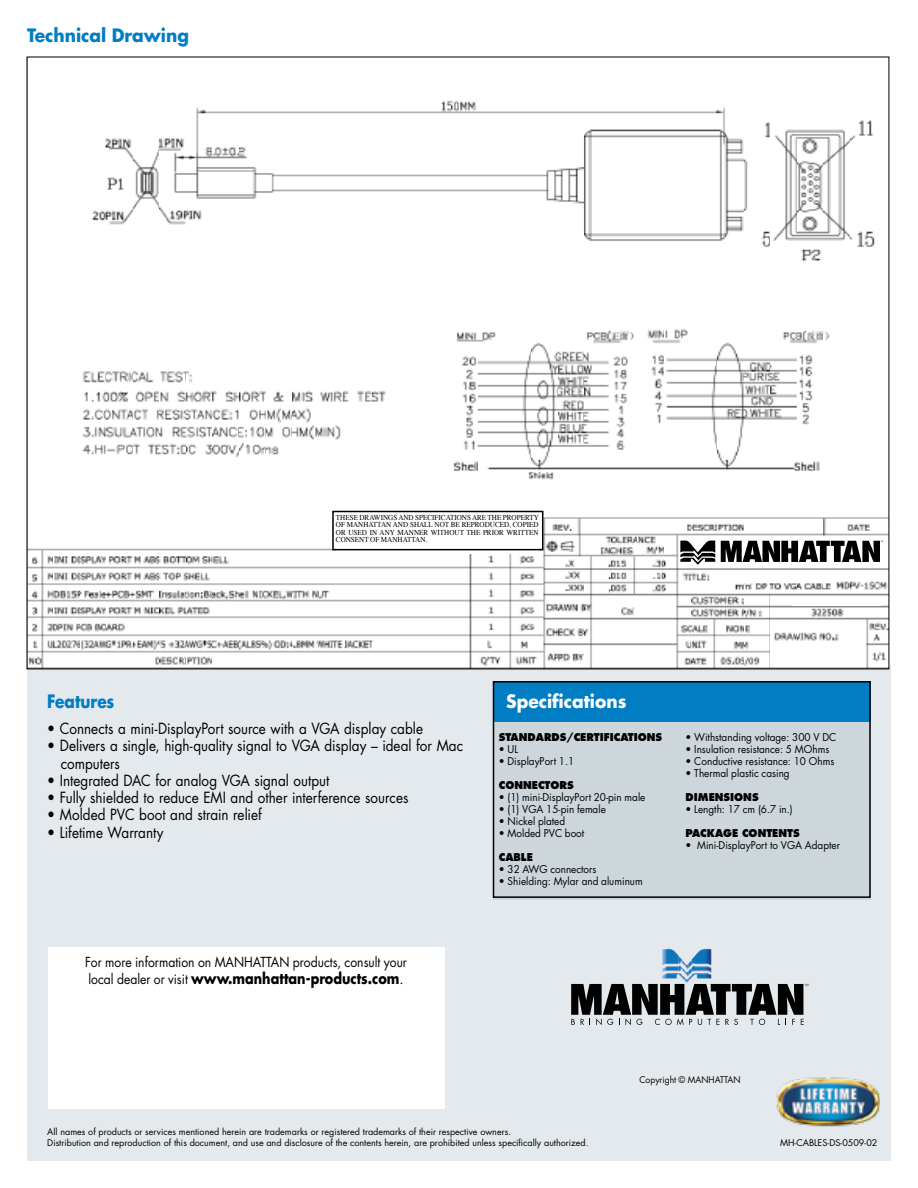
<style>
.page{position:relative;width:918px;height:1188px;background:#fff}
.page>*{position:absolute;margin:0;border:0;box-sizing:border-box;transform-origin:0 0}
.t1{font:700 18px "Futura Std";color:#007dc3;scale:.95 1}
.t2{font:700 18px "Futura Std";color:#fff;scale:.95 1}
.t3{font:700 18px "Futura Std";color:#007cc2;scale:.85 1}
.t4{font:15px/17.2px "Futura Std";color:#000;scale:.9 1}
.t5{font:700 15px "Futura Std";color:#000;scale:.85 1}
.t6{font:13.5px "Futura Std";color:#000;scale:.9 1}
.t7{font:10.5px "Futura Std";color:#000;scale:.95 1}
.t8{font:800 10.5px "Futura Std";color:#000;scale:.95 1}
.t9{font:9px/10.5px "Futura Std";color:#000}
.t10{font:9px "Futura Std";color:#000;scale:.95 1}
.t11{font:7.5px/7.5px "Times";color:#000;text-align:justify;scale:.95 1}
.s1{font-weight:400;font-size:13.5px}
.s2{font-weight:400}
</style>
<div class="page">
<div style="left:27px;top:666px;width:864px;height:495px;background:#e3e9ec"></div>
<div style="left:494px;top:682px;width:377px;height:217px;background:#ccd6db"></div>
<div style="left:493px;top:681px;width:378px;height:41px;background:#007dc3"></div>
<div style="left:493px;top:681px;width:378px;height:217px;border:2px solid #000"></div>
<div style="left:48px;top:947px;width:396px;height:162px;background:#fff"></div>
<img style="left:777px;top:1077px;width:103px;height:50px">
<img style="left:29px;top:100px;width:858px;height:567px">
<div style="left:792px;top:598px;width:89px;height:8px;background:#fff"></div>
<div style="left:336px;top:514px;width:203px;height:39px;background:#fff"></div>
<div style="left:332px;top:511px;width:211px;height:39px;border:2px solid #000"></div>
<div style="left:681px;top:540px;width:204px;height:25px;background:#fff"></div>
<svg style="left:721px;top:541px;width:162px;height:21px"></svg>
<svg style="left:680px;top:540px;width:35px;height:25px"></svg>
<img style="left:662px;top:949px;width:17px;height:30px">
<img style="left:695px;top:949px;width:16px;height:30px">
<img style="left:679px;top:956px;width:3px;height:22px">
<img style="left:692px;top:956px;width:3px;height:21px">
<img style="left:682px;top:960px;width:3px;height:21px">
<img style="left:688px;top:959px;width:4px;height:22px">
<img style="left:685px;top:963px;width:3px;height:20px">
<svg style="left:571px;top:984px;width:237px;height:41px"></svg>
<h1 class="t1" style="left:27px;top:23px;width:172px">Technical Drawing</h1>
<p class="t11" style="left:336px;top:513px;width:215px">THESE DRAWINGS AND SPECIFICATIONS ARE THE PROPERTY OF MANHATTAN AND SHALL NOT BE REPRODUCED, COPIED OR USED IN ANY MANNER WITHOUT THE PRIOR WRITTEN CONSENT OF MANHATTAN.</p>
<h1 class="t3" style="left:47px;top:689px;width:81px">Features</h1>
<h1 class="t2" style="left:506px;top:690px;width:128px">Specifications</h1>
<h2 class="t4" style="left:47px;top:720px;width:419px">• Connects a mini-DisplayPort source with a VGA display cable</h2>
<h2 class="t4" style="left:61px;top:737px;width:449px;text-indent:-14px">• Delivers a single, high-quality signal to VGA display – ideal for Mac computers</h2>
<h2 class="t4" style="left:47px;top:772px;width:315px">• Integrated DAC for analog VGA signal output</h2>
<h2 class="t4" style="left:47px;top:789px;width:403px">• Fully shielded to reduce EMI and other interference sources</h2>
<h2 class="t4" style="left:47px;top:806px;width:240px">• Molded PVC boot and strain relief</h2>
<h2 class="t4" style="left:47px;top:824px;width:131px">• Lifetime Warranty</h2>
<p class="t8" style="left:499px;top:731px;width:172px">STANDARDS/CERTIFICATIONS</p>
<p class="t7" style="left:499px;top:743px;width:22px">• UL</p>
<p class="t7" style="left:499px;top:755px;width:81px">• DisplayPort 1.1</p>
<p class="t8" style="left:499px;top:779px;width:79px">CONNECTORS</p>
<p class="t7" style="left:499px;top:791px;width:156px">• (1) mini-DisplayPort 20-pin male</p>
<p class="t7" style="left:499px;top:803px;width:114px">• (1) VGA 15-pin female</p>
<p class="t7" style="left:499px;top:815px;width:71px">• Nickel plated</p>
<p class="t7" style="left:499px;top:827px;width:91px">• Molded PVC boot</p>
<p class="t8" style="left:499px;top:851px;width:36px">CABLE</p>
<p class="t7" style="left:499px;top:863px;width:104px">• 32 AWG connectors</p>
<p class="t7" style="left:499px;top:875px;width:153px">• Shielding: Mylar and aluminum</p>
<p class="t7" style="left:686px;top:731px;width:160px">• Withstanding voltage: 300 V DC</p>
<p class="t7" style="left:686px;top:743px;width:153px">• Insulation resistance: 5 MOhms</p>
<p class="t7" style="left:686px;top:755px;width:158px">• Conductive resistance: 10 Ohms</p>
<p class="t7" style="left:686px;top:767px;width:111px">• Thermal plastic casing</p>
<p class="t8" style="left:686px;top:791px;width:77px">DIMENSIONS</p>
<p class="t7" style="left:686px;top:803px;width:114px">• Length: 17 cm (6.7 in.)</p>
<p class="t8" style="left:686px;top:827px;width:40px">PAC KAGE</p>
<p class="t8" style="left:742px;top:827px;width:61px">CONTENTS</p>
<p class="t7" style="left:686px;top:839px;width:164px">• Mini-DisplayPort to VGA Adapter</p>
<p class="t6" style="left:85px;top:954px;width:359px">For more information on MANHATTAN products, consult your</p>
<h2 class="t5" style="left:89px;top:968px;width:372px"><span class="s1">local dealer or visit</span> www.manhattan-products.com<span class="s2">.</span></h2>
<p class="t9" style="left:47px;top:1127px;width:543px">All names of products or services mentioned herein are trademarks or registered trademarks of their respective owners.<br>Distribution and reproduction of this document, and use and disclosure of the contents herein, are prohibited unless specifically authorized.</p>
<p class="t10" style="left:640px;top:1074px;width:108px">Copyright © MANHATTAN</p>
<p class="t9" style="left:780px;top:1138px;width:99px">MH-CABLES-DS-0509-02</p>
</div>
